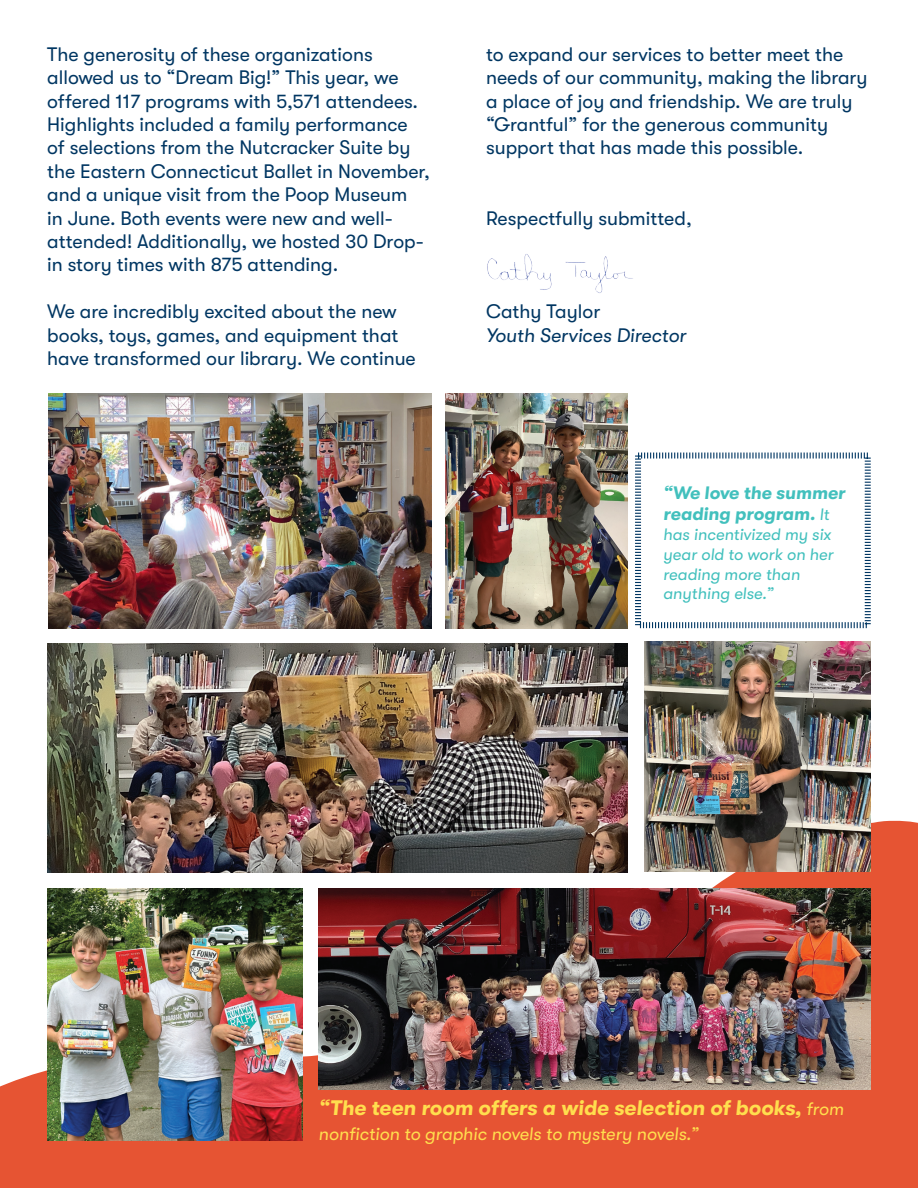
<style>
.page{position:relative;width:918px;height:1188px;background:#fff}
.page>*{position:absolute;margin:0;border:0;box-sizing:border-box;transform-origin:0 0}
.t1{font:italic 700 21px "GT Walsheim";color:#ffde4e}
.t2{font:19.5px/23.4px "GT Walsheim";color:#003662}
.t3{font:italic 19.5px "GT Walsheim";color:#003662}
.t4{font:italic 18px "GT Walsheim";color:#ffde4e}
.t5{font:italic 700 18px/21.6px "GT Walsheim";color:#42c0bd}
.t6{font:italic 16.5px/19.8px "GT Walsheim";color:#42c0bd}
.s1{font-weight:400;font-size:16.5px}
.s2{font-weight:400;font-size:18px}
</style>
<div class="page">
<svg style="left:0;top:819px;width:918px;height:369px;fill:#e65433"></svg>
<img style="left:487px;top:254px;width:146px;height:39px">
<img style="left:47px;top:644px;width:580px;height:228px">
<img style="left:445px;top:393px;width:182px;height:235px">
<img style="left:644px;top:641px;width:227px;height:230px">
<img style="left:319px;top:888px;width:552px;height:201px">
<svg style="left:635px;top:452px;width:236px;height:177px"></svg>
<img style="left:47px;top:888px;width:255px;height:253px">
<img style="left:48px;top:393px;width:384px;height:235px">
<p class="t2" style="left:47px;top:43px;width:384px">The generosity of these organizations allowed us to “Dream Big!” This year, we offered 117 programs with 5,571 attendees.<br>Highlights included a family performance of selections from the Nutcracker Suite by the Eastern Connecticut Ballet in November, and a unique visit from the Poop Museum<br>in June. Both events were new and well&shy;attended! Additionally, we hosted 30 Drop&shy;in story times with 875 attending.</p>
<p class="t2" style="left:47px;top:300px;width:370px">We are incredibly excited about the new books, toys, games, and equipment that have transformed our library. We continue</p>
<p class="t2" style="left:486px;top:43px;width:383px">to expand our services to better meet the needs of our community, making the library a place of joy and friendship. We are truly “Grantful” for the generous community support that has made this possible.</p>
<p class="t2" style="left:486px;top:206px;width:207px">Respectfully submitted,</p>
<p class="t2" style="left:486px;top:300px;width:116px">Cathy Taylor</p>
<p class="t3" style="left:486px;top:324px;width:202px">Youth Services Director</p>
<p class="t5" style="left:663px;top:482px;width:183px">“We love the summer reading program. <span class="s1">It</span></p>
<p class="t6" style="left:663px;top:525px;width:172px">has incentivized my six year old to work on her reading more than anything else.”</p>
<p class="t1" style="left:319px;top:1096px;width:527px">“The teen room offers a wide selection of books, <span class="s2">from</span></p>
<p class="t4" style="left:319px;top:1124px;width:382px">nonfiction to graphic novels to mystery novels.”</p>
</div>
